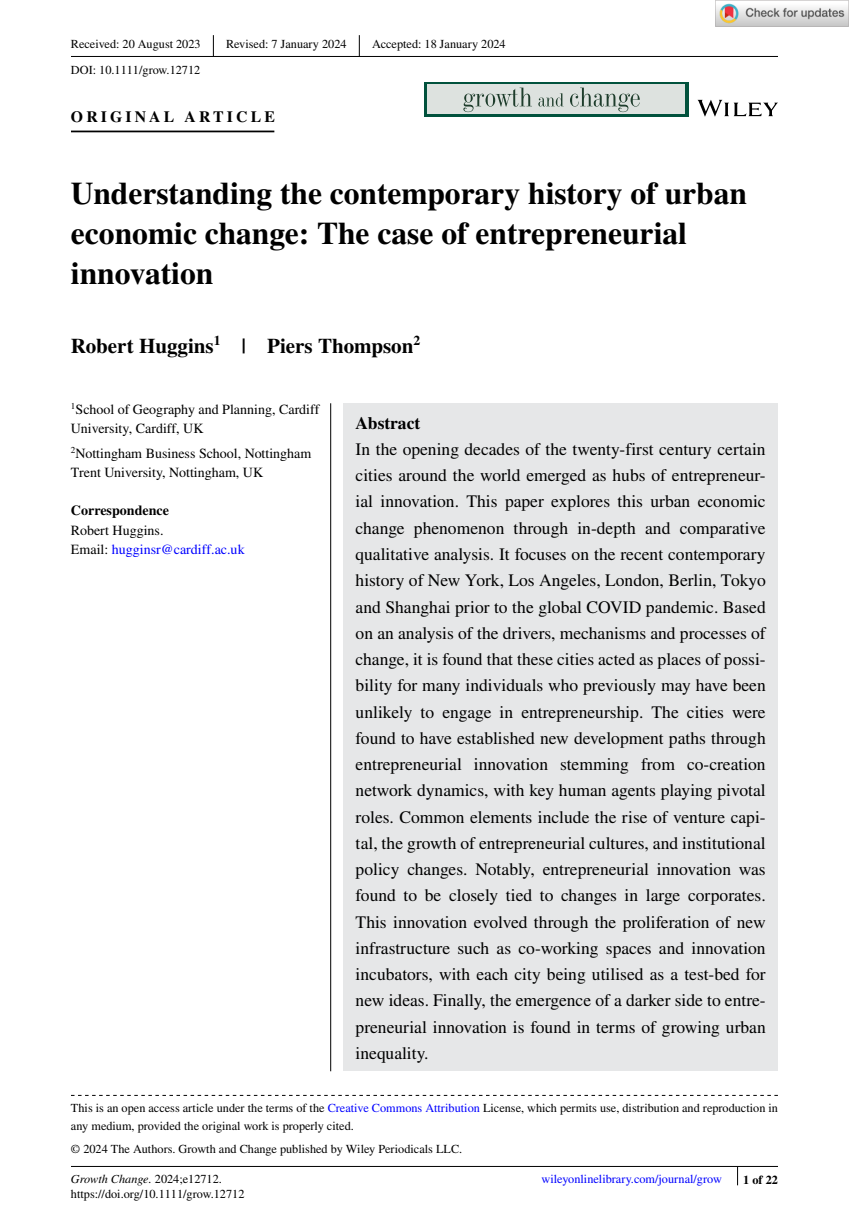
<style>
.page{position:relative;width:849px;height:1221px;background:#fff}
.page>*{position:absolute;margin:0;border:0;box-sizing:border-box;transform-origin:0 0}
.t1{font:700 31.5px/40.2px "STIX";color:#000}
.t2{font:700 21px "STIX";color:#000}
.t3{font:17.5px/26.2px "STIX";color:#000;text-align:justify}
.t4{font:700 17.5px "STIX";color:#000}
.t5{font:700 15.75px "STIX";letter-spacing:.2em;color:#000}
.t6{font:14px/19.2px "STIX";color:#000}
.t7{font:14px/19.2px "STIX";color:#00f}
.t8{font:700 14px "STIX";color:#000}
.t9{font:12.25px/17.5px "STIX";color:#000}
.t10{font:12.25px "STIX";color:#00f}
.t11{font:700 12.25px "STIX";color:#000}
.s1{color:#000}
.s2{color:#00f}
.s3{font-style:italic}
</style>
<div class="page">
<div style="left:343px;top:403px;width:434px;height:668px;background:#e6e7e8"></div>
<hr style="left:71px;top:56px;width:706px;height:1px;background:#000">
<hr style="left:71px;top:131px;width:203px;height:1px;background:#000">
<svg style="left:213px;top:35px;width:1px;height:21px"></svg>
<svg style="left:359px;top:35px;width:1px;height:21px"></svg>
<hr style="left:71px;top:1165px;width:706px;height:1px;background:#000">
<svg style="left:71px;top:1094px;width:706px;height:1px"></svg>
<svg style="left:697px;top:100px;width:80px;height:17px"></svg>
<div style="left:424px;top:82px;width:264px;height:35px;background:#01523d"></div>
<div style="left:427px;top:84px;width:258px;height:30px;background:#dde2df"></div>
<svg style="left:463px;top:88px;width:69px;height:24px"></svg>
<svg style="left:538px;top:93px;width:25px;height:13px"></svg>
<svg style="left:570px;top:88px;width:69px;height:24px"></svg>
<svg style="left:737px;top:1166px;width:1px;height:19px"></svg>
<hr style="left:330px;top:403px;width:1px;height:668px;background:#000">
<img style="left:715px;top:0;width:133px;height:26px">
<p class="t9" style="left:71px;top:36px;width:131px">Received: 20 August 2023</p>
<p class="t9" style="left:226px;top:36px;width:122px">Revised: 7 January 2024</p>
<p class="t9" style="left:372px;top:36px;width:135px">Accepted: 18 January 2024</p>
<p class="t9" style="left:71px;top:62px;width:131px">DOI: 10.1111/grow.12712</p>
<p class="t5" style="left:71px;top:107px;width:205px">ORIGINAL ARTICLE</p>
<h1 class="t1" style="left:71px;top:173px;width:677px">Understanding the contemporary history of urban economic change: The case of entrepreneurial innovation</h1>
<p class="t2" style="left:71px;top:333px;width:351px">Robert Huggins<sup>1</sup> | Piers Thompson<sup>2</sup></p>
<p class="t6" style="left:71px;top:400px;width:250px"><sup>1</sup>School of Geography and Planning, Cardiff<br>University, Cardiff, UK</p>
<p class="t6" style="left:71px;top:444px;width:242px"><sup>2</sup>Nottingham Business School, Nottingham<br>Trent University, Nottingham, UK</p>
<p class="t8" style="left:71px;top:502px;width:99px">Correspondence</p>
<p class="t7" style="left:71px;top:521px;width:175px"><span class="s1">Robert Huggins.<br>Email:</span> hugginsr@cardiff.ac.uk</p>
<p class="t4" style="left:355px;top:412px;width:66px">Abstract</p>
<p class="t3" style="left:355px;top:437px;width:411px">In the opening decades of the twenty-first century certain cities around the world emerged as hubs of entrepreneur&shy;ial innovation. This paper explores this urban economic change phenomenon through in-depth and comparative qualitative analysis. It focuses on the recent contemporary history of New York, Los Angeles, London, Berlin, Tokyo and Shanghai prior to the global COVID pandemic. Based on an analysis of the drivers, mechanisms and processes of change, it is found that these cities acted as places of possi&shy;bility for many individuals who previously may have been unlikely to engage in entrepreneurship. The cities were found to have established new development paths through entrepreneurial innovation stemming from co-creation network dynamics, with key human agents playing pivotal roles. Common elements include the rise of venture capi&shy;tal, the growth of entrepreneurial cultures, and institutional policy changes. Notably, entrepreneurial innovation was found to be closely tied to changes in large corporates.<br>This innovation evolved through the proliferation of new infrastructure such as co-working spaces and innovation incubators, with each city being utilised as a test-bed for new ideas. Finally, the emergence of a darker side to entre&shy;preneurial innovation is found in terms of growing urban inequality.</p>
<p class="t9" style="left:71px;top:1100px;width:708px">This is an open access article under the terms of the <span class="s2">Creative Commons Attribution</span> License, which permits use, distribution and reproduction in any medium, provided the original work is properly cited.</p>
<p class="t9" style="left:71px;top:1140px;width:392px">© 2024 The Authors. Growth and Change published by Wiley Periodicals LLC.</p>
<p class="t9" style="left:71px;top:1171px;width:175px;line-height:14.7px"><span class="s3">Growth Change.</span> 2024;e12712. https://doi.org/10.1111/grow.12712</p>
<p class="t10" style="left:541px;top:1170px;width:182px">wileyonlinelibrary.com/journal/grow</p>
<p class="t11" style="left:743px;top:1172px;width:36px">1 of 22</p>
</div>
